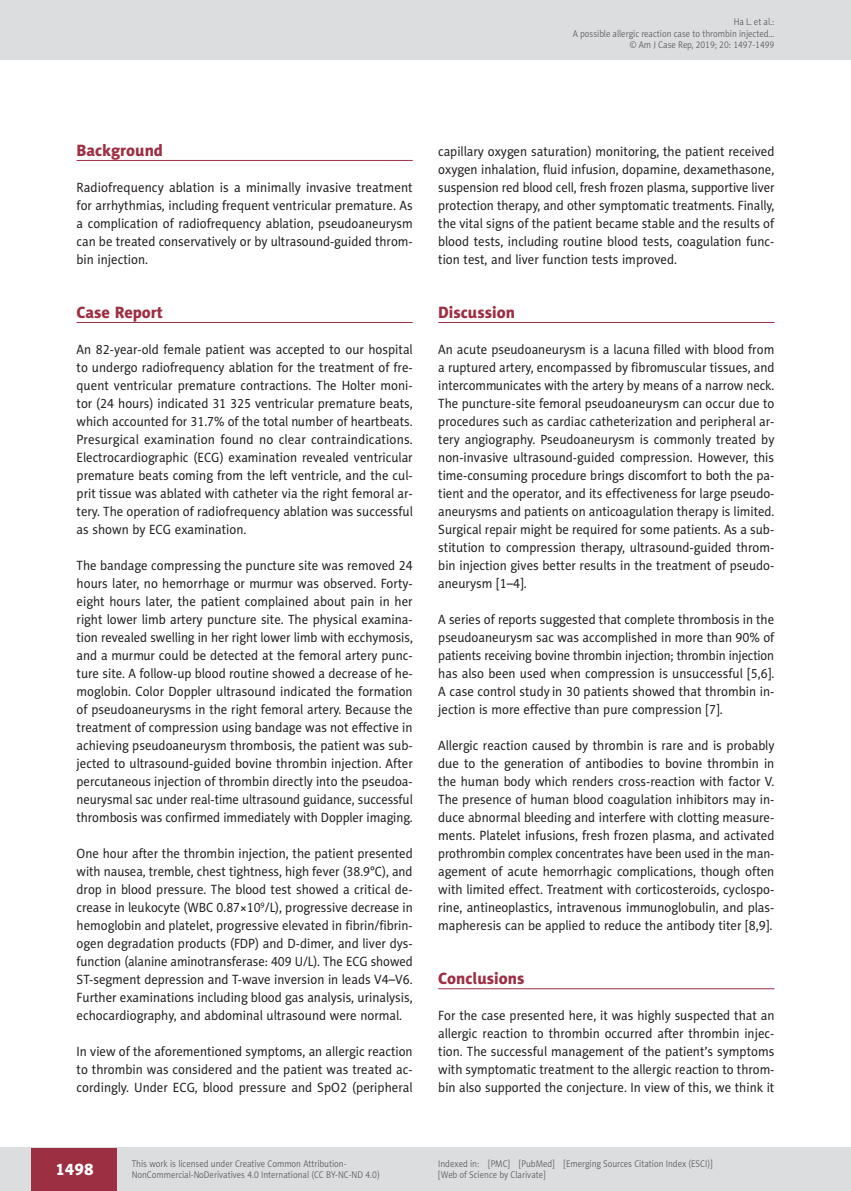
<style>
.page{position:relative;width:851px;height:1191px;background:#fff}
.page>*{position:absolute;margin:0;border:0;box-sizing:border-box;transform-origin:0 0}
.AJCR_Headline_1{font:16.5px "Naomi Sans EFN Heavy";color:#9d2f42}
.t1{font:16.5px "Naomi Sans EFN Heavy";color:#fff}
.AJCR_Body{font:13.5px/18px "Naomi Sans EFN";color:#231f20;text-align:justify;scale:.95 1}
.AJCR_Body-2{font:13.5px/18px "Naomi Sans EFN";color:#231f20;text-align:justify;scale:.96 1}
.AJCR_pagina_zywa{font:9.75px/11.2px "Naomi Sans EFN Light";color:#57585a;scale:.9 1}
.AJCR_pagina_sygnatur{font:9.75px "Naomi Sans EFN Light";color:#57585a;scale:.9 1}
</style>
<div class="page">
<hr style="left:77px;top:160px;width:335px;height:1px;background:#9d2f42">
<hr style="left:77px;top:322px;width:335px;height:1px;background:#9d2f42">
<hr style="left:438px;top:322px;width:336px;height:1px;background:#9d2f42">
<hr style="left:438px;top:988px;width:336px;height:1px;background:#9d2f42">
<div style="left:0;top:1148px;width:850px;height:43px;background:#dcdddf"></div>
<div style="left:32px;top:1147px;width:85px;height:43px;background:#9d2f42"></div>
<div style="left:0;top:0;width:850px;height:60px;background:#dcdddf"></div>
<hr style="left:850px;top:0;width:1px;height:60px;background:#dcdddf">
<p class="AJCR_pagina_zywa" style="left:572px;top:16px;width:225px;text-align:right">Ha L. et al.:<br>A possible allergic reaction case to thrombin injected…</p>
<p class="AJCR_pagina_sygnatur" style="left:629px;top:39px;width:162px">© Am J Case Rep, 2019; 20: 1497-1499</p>
<p class="AJCR_Headline_1" style="left:77px;top:140px;width:88px">Background</p>
<p class="AJCR_Body-2" style="left:77px;top:178px;width:351px">Radiofrequency ablation is a minimally invasive treatment for arrhythmias, including frequent ventricular premature. As a complication of radiofrequency ablation, pseudoaneurysm can be treated conservatively or by ultrasound-guided throm&shy;bin injection.</p>
<p class="AJCR_Headline_1" style="left:77px;top:302px;width:88px">Case Report</p>
<p class="AJCR_Body" style="left:77px;top:340px;width:355px">An 82-year-old female patient was accepted to our hospital to undergo radiofrequency ablation for the treatment of fre&shy;quent ventricular premature contractions. The Holter moni&shy;tor (24 hours) indicated 31 325 ventricular premature beats, which accounted for 31.7% of the total number of heartbeats.<br>Presurgical examination found no clear contraindications.<br>Electrocardiographic (ECG) examination revealed ventricular premature beats coming from the left ventricle, and the cul&shy;prit tissue was ablated with catheter via the right femoral ar&shy;tery. The operation of radiofrequency ablation was successful as shown by ECG examination.</p>
<p class="AJCR_Body" style="left:77px;top:556px;width:355px">The bandage compressing the puncture site was removed 24 hours later, no hemorrhage or murmur was observed. Forty&shy;eight hours later, the patient complained about pain in her right lower limb artery puncture site. The physical examina&shy;tion revealed swelling in her right lower limb with ecchymosis, and a murmur could be detected at the femoral artery punc&shy;ture site. A follow-up blood routine showed a decrease of he&shy;moglobin. Color Doppler ultrasound indicated the formation of pseudoaneurysms in the right femoral artery. Because the treatment of compression using bandage was not effective in achieving pseudoaneurysm thrombosis, the patient was sub&shy;jected to ultrasound-guided bovine thrombin injection. After percutaneous injection of thrombin directly into the pseudoa&shy;neurysmal sac under real-time ultrasound guidance, successful thrombosis was confirmed immediately with Doppler imaging.</p>
<p class="AJCR_Body" style="left:77px;top:844px;width:355px">One hour after the thrombin injection, the patient presented with nausea, tremble, chest tightness, high fever (38.9°C), and drop in blood pressure. The blood test showed a critical de&shy;crease in leukocyte (WBC 0.87×10<sup>9</sup>/L), progressive decrease in hemoglobin and platelet, progressive elevated in fibrin/fibrin&shy;ogen degradation products (FDP) and D-dimer, and liver dys&shy;function (alanine aminotransferase: 409 U/L). The ECG showed ST-segment depression and T-wave inversion in leads V4–V6.<br>Further examinations including blood gas analysis, urinalysis, echocardiography, and abdominal ultrasound were normal.</p>
<p class="AJCR_Body" style="left:77px;top:1042px;width:355px">In view of the aforementioned symptoms, an allergic reaction to thrombin was considered and the patient was treated ac&shy;cordingly. Under ECG, blood pressure and SpO2 (peripheral</p>
<p class="AJCR_Body" style="left:438px;top:142px;width:355px">capillary oxygen saturation) monitoring, the patient received oxygen inhalation, fluid infusion, dopamine, dexamethasone, suspension red blood cell, fresh frozen plasma, supportive liver protection therapy, and other symptomatic treatments. Finally, the vital signs of the patient became stable and the results of blood tests, including routine blood tests, coagulation func&shy;tion test, and liver function tests improved.</p>
<p class="AJCR_Headline_1" style="left:438px;top:302px;width:78px">Discussion</p>
<p class="AJCR_Body" style="left:438px;top:340px;width:355px">An acute pseudoaneurysm is a lacuna filled with blood from a ruptured artery, encompassed by fibromuscular tissues, and intercommunicates with the artery by means of a narrow neck.<br>The puncture-site femoral pseudoaneurysm can occur due to procedures such as cardiac catheterization and peripheral ar&shy;tery angiography. Pseudoaneurysm is commonly treated by non-invasive ultrasound-guided compression. However, this time-consuming procedure brings discomfort to both the pa&shy;tient and the operator, and its effectiveness for large pseudo&shy;aneurysms and patients on anticoagulation therapy is limited.<br>Surgical repair might be required for some patients. As a sub&shy;stitution to compression therapy, ultrasound-guided throm&shy;bin injection gives better results in the treatment of pseudo&shy;aneurysm [1–4].</p>
<p class="AJCR_Body" style="left:438px;top:610px;width:355px">A series of reports suggested that complete thrombosis in the pseudoaneurysm sac was accomplished in more than 90% of patients receiving bovine thrombin injection; thrombin injection has also been used when compression is unsuccessful [5,6].<br>A case control study in 30 patients showed that thrombin in&shy;jection is more effective than pure compression [7].</p>
<p class="AJCR_Body" style="left:438px;top:736px;width:355px">Allergic reaction caused by thrombin is rare and is probably due to the generation of antibodies to bovine thrombin in the human body which renders cross-reaction with factor V.<br>The presence of human blood coagulation inhibitors may in&shy;duce abnormal bleeding and interfere with clotting measure&shy;ments. Platelet infusions, fresh frozen plasma, and activated prothrombin complex concentrates have been used in the man&shy;agement of acute hemorrhagic complications, though often with limited effect. Treatment with corticosteroids, cyclospo&shy;rine, antineoplastics, intravenous immunoglobulin, and plas&shy;mapheresis can be applied to reduce the antibody titer [8,9].</p>
<p class="AJCR_Headline_1" style="left:438px;top:968px;width:88px">Conclusions</p>
<p class="AJCR_Body" style="left:438px;top:1006px;width:355px">For the case presented here, it was highly suspected that an allergic reaction to thrombin occurred after thrombin injec&shy;tion. The successful management of the patient’s symptoms with symptomatic treatment to the allergic reaction to throm&shy;bin also supported the conjecture. In view of this, we think it</p>
<p class="t1" style="left:55px;top:1159px;width:40px">1498</p>
<p class="AJCR_pagina_zywa" style="left:132px;top:1158px;width:277px">This work is licensed under Creative Common Attribution-<br>NonCommercial-NoDerivatives 4.0 International (CC BY-NC-ND 4.0)</p>
<p class="AJCR_pagina_zywa" style="left:438px;top:1158px;width:306px">Indexed in: [PMC] [PubMed] [Emerging Sources Citation Index (ESCI)] [Web of Science by Clarivate]</p>
</div>
